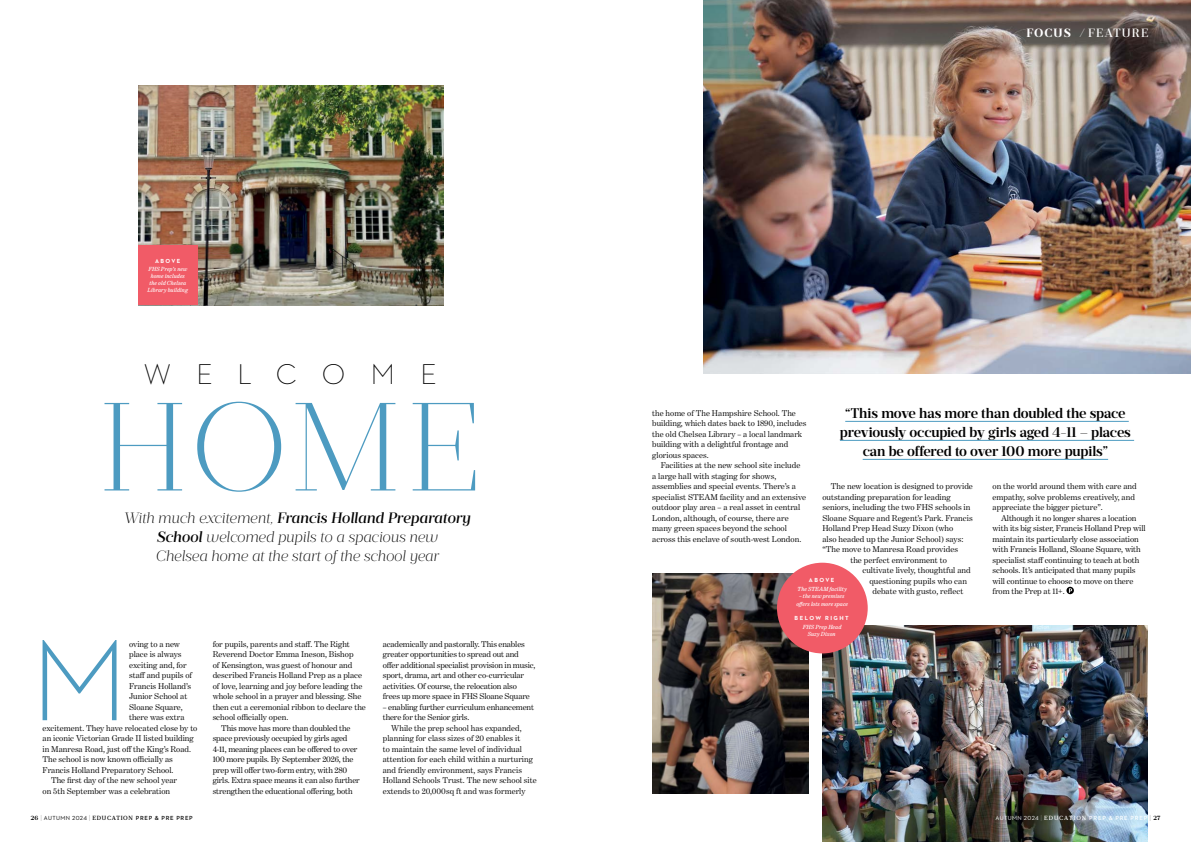
<style>
.page{position:relative;width:1191px;height:842px;background:#fff}
.page>*{position:absolute;margin:0;border:0;box-sizing:border-box;transform-origin:0 0}
.t1{font:200 125.1px "Prumo Display W00";color:#4d9bc1}
.t2{font:300 116.6px "Neutraface 2 Text";color:#4d9bc1}
.t3{font:300 29.1px "Neutraface 2 Display";letter-spacing:.87em;color:#000}
.t4{font:italic 200 15px/19px "Prumo Deck W00";color:#000;text-align:center}
.t5{font:600 14px/19px "Prumo Deck W00";letter-spacing:-.02em;color:#000;text-align:center}
.t6{font:500 12px "Prumo Deck W00";letter-spacing:.095em;color:#fff}
.t7{font:8.5px/10.5px "Benton Modern One";color:#000}
.t8{font:italic 6px/7.2px "Benton Modern Three";letter-spacing:.02em;color:#fff;text-align:center}
.t9{font:600 6px "Neutraface 2 Text";letter-spacing:.11em;color:#000}
.t10{font:600 6px "Neutraface 2 Text";letter-spacing:.135em;color:#fff}
.t11{font:700 6px "Neutraface 2 Text";letter-spacing:.24em;color:#fff}
.s1{font-weight:500}
.s2{font-weight:700}
.s3{font-weight:600}
.s4{font-family:"Prumo Deck W00";font-weight:700}
.s5{font-family:"Prumo Deck W00";font-weight:400}
.s6{font-weight:400}
.s7{font-family:"Prumo Banner W00";font-weight:500}
.s8{font-family:"Prumo Deck W00";font-weight:400;color:#000}
.s9{font-family:"Prumo Deck W00";font-weight:700;color:#000}
</style>
<div class="page">
<img style="left:703px;top:0;width:488px;height:374px">
<img style="left:822px;top:626px;width:325px;height:216px">
<svg style="left:1066px;top:587px;width:8px;height:7px"></svg>
<svg style="left:1069px;top:588px;width:3px;height:5px"></svg>
<hr style="left:845px;top:421px;width:283px;height:1px;background:#4d9bc1">
<hr style="left:840px;top:440px;width:294px;height:1px;background:#4d9bc1">
<hr style="left:862px;top:459px;width:246px;height:1px;background:#4d9bc1">
<img style="left:138px;top:85px;width:305px;height:220px">
<div style="left:138px;top:246px;width:60px;height:59px;background:#f15b67"></div>
<img style="left:652px;top:573px;width:156px;height:221px">
<div style="left:777px;top:563px;width:90px;height:90px;background:#f15b67;border-radius:50%"></div>
<p class="t11" style="left:155px;top:257px;width:27px">ABOVE</p>
<p class="t8" style="left:148px;top:265px;width:42px">FHS Prep’s new home includes the old Chelsea<br>Library building</p>
<h3 class="t3" style="left:144px;top:358px;width:294px">WELCOME</h3>
<h1 class="t1" style="left:99px;top:374px;width:384px">HOME</h1>
<h3 class="t4" style="left:125px;top:509px;width:348px">With much excitement, <span class="s1">Francis Holland Preparatory<br>School</span> welcomed pupils to a spacious new<br>Chelsea home at the start of the school year</h3>
<h2 class="t2" style="left:31px;top:608px;width:99px">M</h2>
<p class="t7" style="left:129px;top:639px;width:52px">oving to a new</p>
<p class="t7" style="left:129px;top:649px;width:54px">place is always</p>
<p class="t7" style="left:129px;top:660px;width:59px">exciting and, for</p>
<p class="t7" style="left:129px;top:670px;width:65px">staff and pupils of</p>
<p class="t7" style="left:129px;top:681px;width:63px">Francis Holland’s</p>
<p class="t7" style="left:129px;top:691px;width:60px">Junior School at</p>
<p class="t7" style="left:129px;top:702px;width:55px">Sloane Square,</p>
<p class="t7" style="left:129px;top:712px;width:57px">there was extra</p>
<p class="t7" style="left:43px;top:723px;width:156px">excitement. They have relocated close by to</p>
<p class="t7" style="left:43px;top:733px;width:153px">an iconic Victorian Grade II listed building</p>
<p class="t7" style="left:43px;top:743px;width:150px">in Manresa Road, just off the King’s Road.</p>
<p class="t7" style="left:43px;top:754px;width:132px">The school is now known officially as</p>
<p class="t7" style="left:43px;top:764px;width:132px">Francis Holland Preparatory School.</p>
<p class="t7" style="left:51px;top:775px;width:128px">The first day of the new school year</p>
<p class="t7" style="left:43px;top:785px;width:129px">on 5th September was a celebration</p>
<p class="t7" style="left:213px;top:639px;width:139px">for pupils, parents and staff. The Right</p>
<p class="t7" style="left:213px;top:649px;width:142px">Reverend Doctor Emma Ineson, Bishop</p>
<p class="t7" style="left:213px;top:660px;width:141px">of Kensington, was guest of honour and</p>
<p class="t7" style="left:213px;top:670px;width:151px">described Francis Holland Prep as a place</p>
<p class="t7" style="left:213px;top:681px;width:151px">of love, learning and joy before leading the</p>
<p class="t7" style="left:213px;top:691px;width:150px">whole school in a prayer and blessing. She</p>
<p class="t7" style="left:213px;top:702px;width:155px">then cut a ceremonial ribbon to declare the</p>
<p class="t7" style="left:213px;top:712px;width:77px">school officially open.</p>
<p class="t7" style="left:221px;top:723px;width:131px">This move has more than doubled the</p>
<p class="t7" style="left:213px;top:733px;width:136px">space previously occupied by girls aged</p>
<p class="t7" style="left:213px;top:743px;width:146px">4-11, meaning places can be offered to over</p>
<p class="t7" style="left:213px;top:754px;width:142px">100 more pupils. By September 2026, the</p>
<p class="t7" style="left:213px;top:764px;width:136px">prep will offer two-form entry, with 280</p>
<p class="t7" style="left:213px;top:775px;width:149px">girls. Extra space means it can also further</p>
<p class="t7" style="left:213px;top:785px;width:141px">strengthen the educational offering, both</p>
<p class="t7" style="left:383px;top:639px;width:154px">academically and pastorally. This enables greater opportunities to spread out and offer additional specialist provision in music, sport, drama, art and other co-curricular activities. Of course, the relocation also frees up more space in FHS Sloane Square</p>
<p class="t7" style="left:383px;top:702px;width:153px">– enabling further curriculum enhancement there for the Senior girls.</p>
<p class="t7" style="left:383px;top:723px;width:155px;text-indent:9px">While the prep school has expanded, planning for class sizes of 20 enables it<br>to maintain the same level of individual attention for each child within a nurturing and friendly environment, says Francis Holland Schools Trust. The new school site extends to 20,000sq ft and was formerly</p>
<h3 class="t6" style="left:1026px;top:26px;width:124px"><span class="s2">FOCUS</span> <span class="s3">/</span> FEATURE</h3>
<h3 class="t5" style="left:840px;top:404px;width:292px">“This move has more than doubled the space previously occupied by girls aged 4-11 – places can be offered to over 100 more pupils”</h3>
<p class="t7" style="left:652px;top:408px;width:156px">the home of The Hampshire School. The building, which dates back to 1890, includes the old Chelsea Library – a local landmark building with a delightful frontage and glorious spaces.</p>
<p class="t7" style="left:652px;top:460px;width:155px;text-indent:8px">Facilities at the new school site include a large hall with staging for shows, assemblies and special events. There’s a specialist STEAM facility and an extensive outdoor play area – a real asset in central London, although, of course, there are many green spaces beyond the school across this enclave of south-west London.</p>
<p class="t7" style="left:992px;top:481px;width:146px">on the world around them with care and empathy, solve problems creatively, and appreciate the bigger picture”.</p>
<p class="t7" style="left:992px;top:513px;width:155px;text-indent:8px">Although it no longer shares a location with its big sister, Francis Holland Prep will maintain its particularly close association with Francis Holland, Sloane Square, with specialist staff continuing to teach at both schools. It’s anticipated that many pupils will continue to choose to move on there from the Prep at 11+.</p>
<p class="t7" style="left:831px;top:481px;width:144px">The new location is designed to provide</p>
<p class="t7" style="left:822px;top:492px;width:130px">outstanding preparation for leading</p>
<p class="t7" style="left:822px;top:502px;width:150px">seniors, including the two FHS schools in</p>
<p class="t7" style="left:822px;top:513px;width:152px">Sloane Square and Regent’s Park. Francis</p>
<p class="t7" style="left:822px;top:523px;width:133px">Holland Prep Head Suzy Dixon (who</p>
<p class="t7" style="left:822px;top:534px;width:143px">also headed up the Junior School) says:</p>
<p class="t7" style="left:822px;top:544px;width:137px">“The move to Manresa Road provides</p>
<p class="t7" style="left:850px;top:555px;width:98px">the perfect environment to</p>
<p class="t7" style="left:862px;top:565px;width:110px">cultivate lively, thoughtful and</p>
<p class="t7" style="left:869px;top:576px;width:99px">questioning pupils who can</p>
<p class="t7" style="left:872px;top:586px;width:93px">debate with gusto, reflect</p>
<p class="t11" style="left:809px;top:576px;width:27px">ABOVE</p>
<p class="t8" style="left:797px;top:585px;width:51px">The STEAM facility</p>
<p class="t8" style="left:796px;top:593px;width:53px">– the new premises offers lots more space</p>
<p class="t11" style="left:794px;top:614px;width:56px">BELOW RIGHT</p>
<p class="t8" style="left:803px;top:624px;width:40px">FHS Prep Head<br>Suzy Dixon</p>
<p class="t9" style="left:31px;top:814px;width:163px"><span class="s4">26</span> <span class="s5">|</span> <span class="s6">AUTUMN 2024</span> <span class="s5">|</span> <span class="s7">EDUCATION</span> PREP &amp; PRE PREP</p>
<p class="t10" style="left:995px;top:814px;width:166px"><span class="s6">AUTUMN 2024</span> <span class="s5">|</span> <span class="s7">EDUCATION</span> PREP &amp; PRE PREP <span class="s8">|</span> <span class="s9">27</span></p>
</div>
